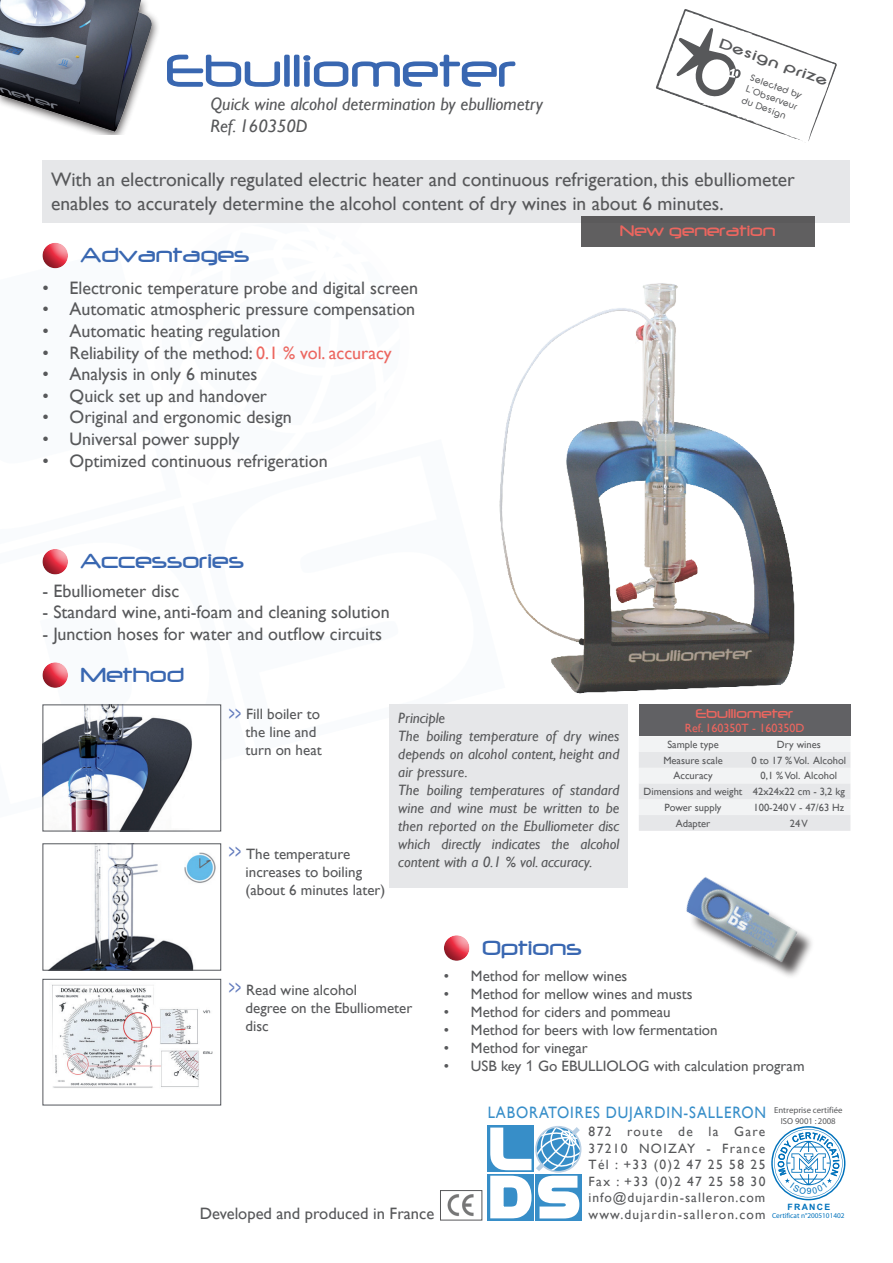
<style>
.page{position:relative;width:893px;height:1263px;background:#fff}
.page>*{position:absolute;margin:0;border:0;box-sizing:border-box;transform-origin:0 0}
.t1{font:54px "Neuropol";color:#3967b1}
.t2{font:24px "Neuropol";color:#3967b1}
.t3{font:19.5px/23.4px "Gill Sans";color:#57585a}
.t4{font:18px "Gill Sans";color:#57585a}
.t5{font:italic 18px/21.6px "Gill Sans";color:#57585a}
.t6{font:18px "Neuropol";color:#ec665f}
.t7{font:16.5px "Gill Sans";letter-spacing:.06em;color:#378ec9;scale:.9 1}
.t8{font:16.5px "Gill Sans";color:#57585a}
.t9{font:15px/18px "Gill Sans";color:#57585a}
.t10{font:italic 15px/18px "Gill Sans";color:#57585a}
.t11{font:15px "Neuropol";color:#ec665f}
.t12{font:700 14.4px "SF New Republic";color:#57585a;scale:1.38 1}
.t13{font:13.5px/16.5px "Gill Sans";letter-spacing:.085em;color:#57585a;text-align:justify}
.t14{font:12px "Gill Sans";color:#ec665f}
.t15{font:10.5px "Gill Sans";color:#57585a}
.t16{font:9.9px/12px "SF New Republic";color:#57585a;text-align:justify}
.t17{font:8.7px/10.5px "Myriad";color:#57585a;text-align:center}
.t18{font:700 8.7px "Arial";letter-spacing:.15em;color:#0072bc}
.t19{font:7.2px "Myriad";color:#0072bc}
.s1{color:#ec665f}
.s2{font-size:21px;color:#627bbd}
.s3{font-family:"Arial"}
</style>
<div class="page">
<img style="left:504px;top:283px;width:347px;height:443px">
<svg style="left:499px;top:439px;width:6px;height:265px"></svg>
<div style="left:43px;top:160px;width:807px;height:63px;background:#e6e7e9"></div>
<div style="left:390px;top:704px;width:238px;height:184px;background:#e6e7e9"></div>
<div style="left:42px;top:243px;width:33px;height:28px;background:#231f20;opacity:.75"></div>
<div style="left:42px;top:549px;width:33px;height:28px;background:#231f20;opacity:.75"></div>
<img style="left:0;top:0;width:158px;height:134px">
<img style="left:45px;top:706px;width:147px;height:123px">
<div style="left:43px;top:704px;width:178px;height:127px;border:1px solid #54575c"></div>
<img style="left:50px;top:845px;width:166px;height:123px">
<div style="left:43px;top:843px;width:178px;height:127px;border:1px solid #54575c"></div>
<img style="left:52px;top:984px;width:161px;height:104px">
<div style="left:43px;top:979px;width:178px;height:126px;border:1px solid #54575c"></div>
<div style="left:42px;top:662px;width:33px;height:28px;background:#231f20;opacity:.75"></div>
<div style="left:639px;top:704px;width:211px;height:32px;background:#616164"></div>
<svg style="left:639px;top:737px;width:211px;height:94px"></svg>
<svg style="left:655px;top:9px;width:182px;height:132px"></svg>
<div style="left:581px;top:217px;width:233px;height:30px;background:#605f60"></div>
<div style="left:444px;top:935px;width:32px;height:28px;background:#231f20;opacity:.75"></div>
<div style="left:689px;top:881px;width:126px;height:99px;background:#231f20;opacity:.75"></div>
<img style="left:686px;top:877px;width:117px;height:90px">
<svg style="left:488px;top:1125px;width:94px;height:95px"></svg>
<img style="left:447px;top:1194px;width:27px;height:22px">
<div style="left:440px;top:1190px;width:42px;height:30px;border:1px solid #57585a"></div>
<svg style="left:771px;top:1126px;width:74px;height:74px"></svg>
<p class="t12" style="left:722px;top:35px;width:85px;rotate:20deg">Design prize</p>
<h1 class="t1" style="left:166px;top:42px;width:352px">Ebulliometer</h1>
<p class="t5" style="left:210px;top:94px;width:334px">Quick wine alcohol determination by ebulliometry<br>Ref. 160350D</p>
<p class="t3" style="left:51px;top:168px;width:745px">With an electronically regulated electric heater and continuous refrigeration, this ebulliometer enables to accurately determine the alcohol content of dry wines in about 6 minutes.</p>
<p class="t16" style="left:752px;top:72px;width:56px;rotate:20deg">Selected by L’Observeur du Design</p>
<h2 class="t2" style="left:81px;top:242px;width:170px">Advantages</h2>
<p class="t4" style="left:43px;top:277px;width:377px">• Electronic temperature probe and digital screen</p>
<p class="t4" style="left:43px;top:299px;width:374px">• Automatic atmospheric pressure compensation</p>
<p class="t4" style="left:43px;top:320px;width:239px">• Automatic heating regulation</p>
<p class="t4" style="left:43px;top:342px;width:351px">• Reliability of the method: <span class="s1">0.1 % vol. accuracy</span></p>
<p class="t4" style="left:43px;top:364px;width:216px">• Analysis in only 6 minutes</p>
<p class="t4" style="left:43px;top:385px;width:226px">• Quick set up and handover</p>
<p class="t4" style="left:43px;top:407px;width:251px">• Original and ergonomic design</p>
<p class="t4" style="left:43px;top:428px;width:199px">• Universal power supply</p>
<p class="t4" style="left:43px;top:450px;width:287px">• Optimized continuous refrigeration</p>
<h2 class="t2" style="left:81px;top:548px;width:165px">Accessories</h2>
<p class="t4" style="left:43px;top:580px;width:138px">- Ebulliometer disc</p>
<p class="t4" style="left:43px;top:602px;width:349px">- Standard wine, anti-foam and cleaning solution</p>
<p class="t4" style="left:43px;top:623px;width:341px">- Junction hoses for water and outflow circuits</p>
<h2 class="t2" style="left:81px;top:662px;width:105px">Method</h2>
<p class="t6" style="left:620px;top:221px;width:157px">New generation</p>
<p class="t9" style="left:246px;top:705px;width:78px;text-indent:-17px"><span class="s2">&gt;&gt;</span> Fill boiler to the line and turn on heat</p>
<p class="t9" style="left:246px;top:846px;width:141px;text-indent:-17px"><span class="s2">&gt;&gt;</span> The temperature increases to boiling (about 6 minutes later)</p>
<p class="t10" style="left:398px;top:709px;width:223px">Principle<br>The boiling temperature of dry wines depends on alcohol content, height and air pressure.<br>The boiling temperatures of standard wine and wine must be written to be then reported on the Ebulliometer disc which directly indicates the alcohol content with a 0.1 % vol. accuracy.</p>
<p class="t11" style="left:696px;top:705px;width:99px">Ebulliometer</p>
<p class="t14" style="left:685px;top:721px;width:121px">Ref. 160350T - 160350D</p>
<p class="t15" style="left:667px;top:738px;width:53px">Sample type</p>
<p class="t15" style="left:777px;top:738px;width:46px">Dry wines</p>
<p class="t15" style="left:663px;top:754px;width:61px">Measure scale</p>
<p class="t15" style="left:751px;top:754px;width:96px">0 to 17 % Vol. Alcohol</p>
<p class="t15" style="left:673px;top:770px;width:41px">Accuracy</p>
<p class="t15" style="left:761px;top:770px;width:78px">0,1 % Vol. Alcohol</p>
<p class="t15" style="left:644px;top:785px;width:203px">Dimensions and weight 42x24x22 cm - 3,2 kg</p>
<p class="t15" style="left:665px;top:801px;width:58px">Power supply</p>
<p class="t15" style="left:753px;top:801px;width:92px">100-240 V - 47/63 Hz</p>
<p class="t15" style="left:676px;top:817px;width:36px">Adapter</p>
<p class="t15" style="left:790px;top:817px;width:20px">24 V</p>
<p class="t9" style="left:246px;top:981px;width:168px;text-indent:-17px"><span class="s2">&gt;&gt;</span> Read wine alcohol<br>degree on the Ebulliometer disc</p>
<h2 class="t2" style="left:482px;top:935px;width:101px">Options</h2>
<p class="t9" style="left:444px;top:967px;width:185px">• Method for mellow wines</p>
<p class="t9" style="left:444px;top:985px;width:250px">• Method for mellow wines and musts</p>
<p class="t9" style="left:444px;top:1003px;width:228px">• Method for ciders and pommeau</p>
<p class="t9" style="left:444px;top:1021px;width:275px">• Method for beers with low fermentation</p>
<p class="t9" style="left:444px;top:1039px;width:145px">• Method for vinegar</p>
<p class="t9" style="left:444px;top:1057px;width:362px">• USB key <span class="s3">1</span> Go EBULLIOLOG with calculation program</p>
<p class="t7" style="left:488px;top:1102px;width:311px">LABORATOIRES DUJARDIN-SALLERON</p>
<p class="t13" style="left:589px;top:1124px;width:178px">872 route de la Gare 37210 NOIZAY - France Tél : +33 (0)2 47 25 58 25<br>Fax : +33 (0)2 47 25 58 30 info@dujardin-salleron.com</p>
<p class="t17" style="left:774px;top:1106px;width:70px">Entreprise certifiée<br>ISO 9001 : 2008</p>
<p class="t18" style="left:787px;top:1201px;width:44px">FRANCE</p>
<p class="t8" style="left:200px;top:1204px;width:236px">Developed and produced in France</p>
<p class="t13" style="left:589px;top:1206px;width:178px">www.dujardin-salleron.com</p>
<p class="t19" style="left:772px;top:1212px;width:74px">Certificat n°2005101402</p>
</div>
